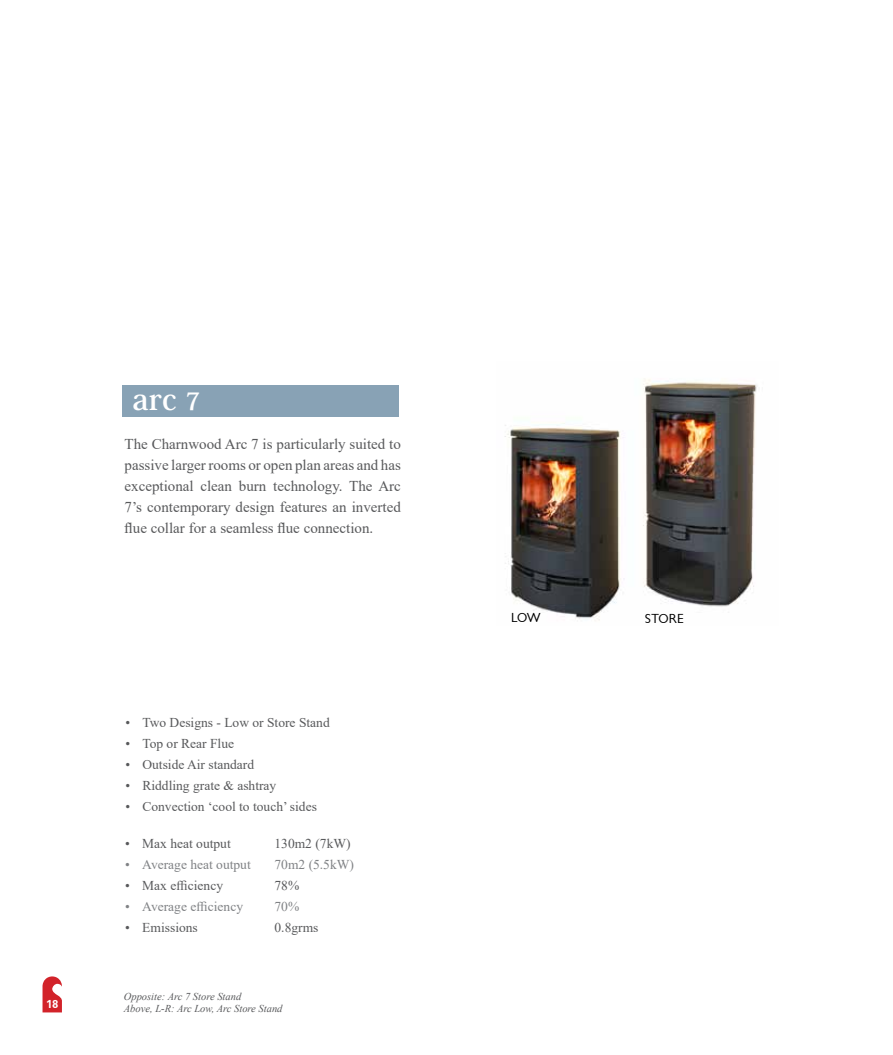
<style>
.page{position:relative;width:893px;height:1055px;background:#fff}
.page>*{position:absolute;margin:0;border:0;box-sizing:border-box;transform-origin:0 0}
.t1{font:700 30px "Koz Min Pr 6 N";color:#fff}
.t2{font:15px/21px "Times New Roman";color:#58595b;text-align:justify}
.t3{font:13.5px "Times New Roman";color:#58595b}
.t4{font:13.5px "Times New Roman";color:#808285}
.t5{font:13.5px "Sharp";letter-spacing:-.005em;color:#000}
.t6{font:700 12px "Sharp";color:#fff}
.t7{font:italic 10.5px/12.6px "Times New Roman";color:#58595b}
.s1{font-size:24px}
</style>
<div class="page">
<svg style="left:43px;top:976px;width:19px;height:36px"></svg>
<div style="left:123px;top:385px;width:276px;height:31px;background:#88a2b5"></div>
<img style="left:505px;top:379px;width:252px;height:242px">
<h1 class="t1" style="left:132px;top:382px;width:70px">arc <span class="s1">7</span></h1>
<p class="t2" style="left:125px;top:432px;width:278px">The Charnwood Arc 7 is particularly suited to passive larger rooms or open plan areas and has exceptional clean burn technology. The Arc 7’s contemporary design features an inverted flue collar for a seamless flue connection.</p>
<p class="t6" style="left:46px;top:996px;width:14px">18</p>
<p class="t3" style="left:125px;top:712px;width:206px">• Two Designs - Low or Store Stand</p>
<p class="t3" style="left:125px;top:733px;width:110px">• Top or Rear Flue</p>
<p class="t3" style="left:125px;top:754px;width:130px">• Outside Air standard</p>
<p class="t3" style="left:125px;top:775px;width:152px">• Riddling grate &amp; ashtray</p>
<p class="t3" style="left:125px;top:796px;width:193px">• Convection ‘cool to touch’ sides</p>
<p class="t3" style="left:125px;top:833px;width:107px">• Max heat output</p>
<p class="t3" style="left:275px;top:833px;width:78px">130m2 (7kW)</p>
<p class="t4" style="left:125px;top:854px;width:127px">• Average heat output</p>
<p class="t4" style="left:275px;top:854px;width:81px">70m2 (5.5kW)</p>
<p class="t3" style="left:125px;top:875px;width:99px">• Max efficiency</p>
<p class="t3" style="left:275px;top:875px;width:26px">78%</p>
<p class="t4" style="left:125px;top:896px;width:119px">• Average efficiency</p>
<p class="t4" style="left:275px;top:896px;width:26px">70%</p>
<p class="t3" style="left:125px;top:917px;width:74px">• Emissions</p>
<p class="t3" style="left:275px;top:917px;width:45px">0.8grms</p>
<p class="t7" style="left:124px;top:989px;width:160px">Opposite: Arc 7 Store Stand<br>Above, L-R: Arc Low, Arc Store Stand</p>
<p class="t5" style="left:511px;top:609px;width:31px">LOW</p>
<p class="t5" style="left:645px;top:611px;width:40px">STORE</p>
</div>
